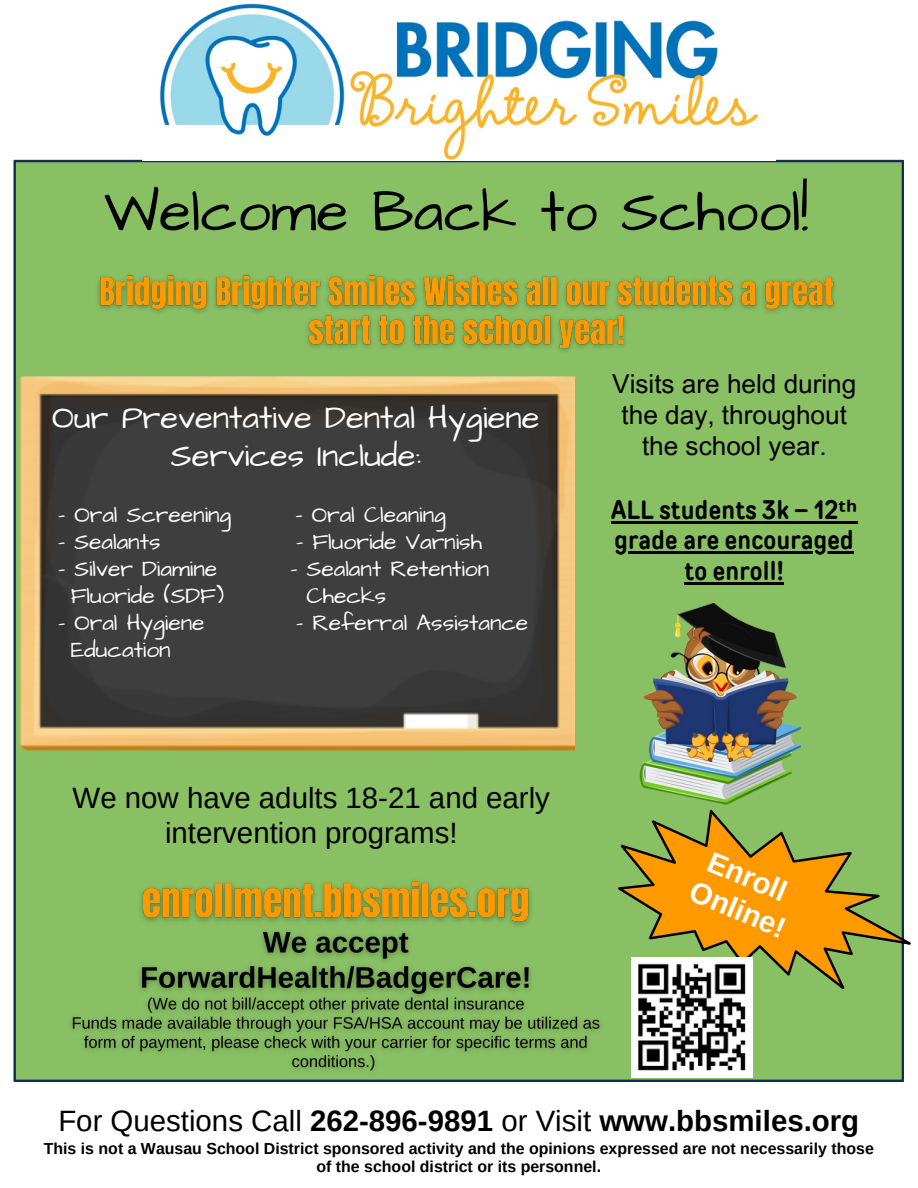
<style>
.page{position:relative;width:918px;height:1188px;background:#fff}
.page>*{position:absolute;margin:0;border:0;box-sizing:border-box;transform-origin:0 0}
.t1{font:58.8px "Architects Daughter";color:#000}
.t2{font:32.7px/38.2px "Architects Daughter";color:#fff;text-align:center}
.t3{font:700 29.4px "Arimo";color:#000}
.t4{font:29.4px/34.3px "Arimo";color:#000;text-align:center}
.t5{font:700 29.4px/34.3px "Arimo";color:#fff}
.t6{font:26.1px/30.6px "Arial MT Pro";color:#000;text-align:center}
.t7{font:700 26.1px/30.6px "TT Rounds Condensed";letter-spacing:.01em;color:#000;text-align:center}
.t8{font:22.95px "Architects Daughter";color:#fff}
.t9{font:700 15.9px "Arimo";color:#000}
.s1{font-family:"Noto Sans"}
.s2{font-weight:400}
</style>
<div class="page">
<div style="left:13px;top:160px;width:891px;height:922px;background:#89c064"></div>
<img style="left:143px;top:3px;width:632px;height:158px">
<hr style="left:611px;top:521px;width:247px;height:2px;background:#000">
<hr style="left:615px;top:552px;width:239px;height:2px;background:#000">
<img style="left:62px;top:873px;width:548px;height:209px">
<img style="left:18px;top:377px;width:557px;height:377px">
<svg style="left:618px;top:810px;width:293px;height:179px;background:#baa334"></svg>
<img style="left:93px;top:269px;width:749px;height:90px">
<img style="left:632px;top:568px;width:178px;height:267px">
<img style="left:632px;top:957px;width:120px;height:120px">
<p class="t1" style="left:104px;top:172px;width:706px">Welcome Back to School!</p>
<p class="t2" style="left:52px;top:399px;width:489px">Our Preventative Dental Hygiene<br>Services Include:</p>
<p class="t8" style="left:58px;top:500px;width:175px">- Oral Screening</p>
<p class="t8" style="left:295px;top:500px;width:152px">- Oral Cleaning</p>
<h4 class="t8" style="left:58px;top:527px;width:104px">- Sealants</h4>
<h4 class="t8" style="left:296px;top:527px;width:187px">- Fluoride Varnish</h4>
<h6 class="t8" style="left:58px;top:554px;width:161px">- Silver Diamine</h6>
<h6 class="t8" style="left:290px;top:554px;width:200px">- Sealant Retention</h6>
<h5 class="t8" style="left:71px;top:581px;width:155px">Fluoride (SDF)</h5>
<h5 class="t8" style="left:307px;top:581px;width:81px">Checks</h5>
<p class="t8" style="left:58px;top:608px;width:148px">- Oral Hygiene</p>
<p class="t8" style="left:296px;top:608px;width:234px">- Referral Assistance</p>
<p class="t8" style="left:71px;top:635px;width:101px">Education</p>
<p class="t4" style="left:73px;top:781px;width:479px">We now have adults 18-21 and early intervention programs!</p>
<h1 class="t6" style="left:612px;top:372px;width:246px">Visits are held during the day, throughout the school year.</h1>
<p class="t7" style="left:611px;top:494px;width:248px">ALL students 3k – 12<span class="s1">ᵗʰ</span></p>
<h2 class="t7" style="left:615px;top:525px;width:241px">grade are encouraged to enroll!</h2>
<h3 class="t5" style="left:712px;top:842px;width:103px;rotate:23deg">Enroll<br>Online!</h3>
<p class="t3" style="left:58px;top:1105px;width:802px"><span class="s2">For Questions Call</span> 262-896-9891 <span class="s2">or Visit</span> www.bbsmiles.org</p>
<p class="t9" style="left:44px;top:1140px;width:832px">This is not a Wausau School District sponsored activity and the opinions expressed are not necessarily those</p>
<p class="t9" style="left:316px;top:1158px;width:286px">of the school district or its personnel.</p>
</div>
